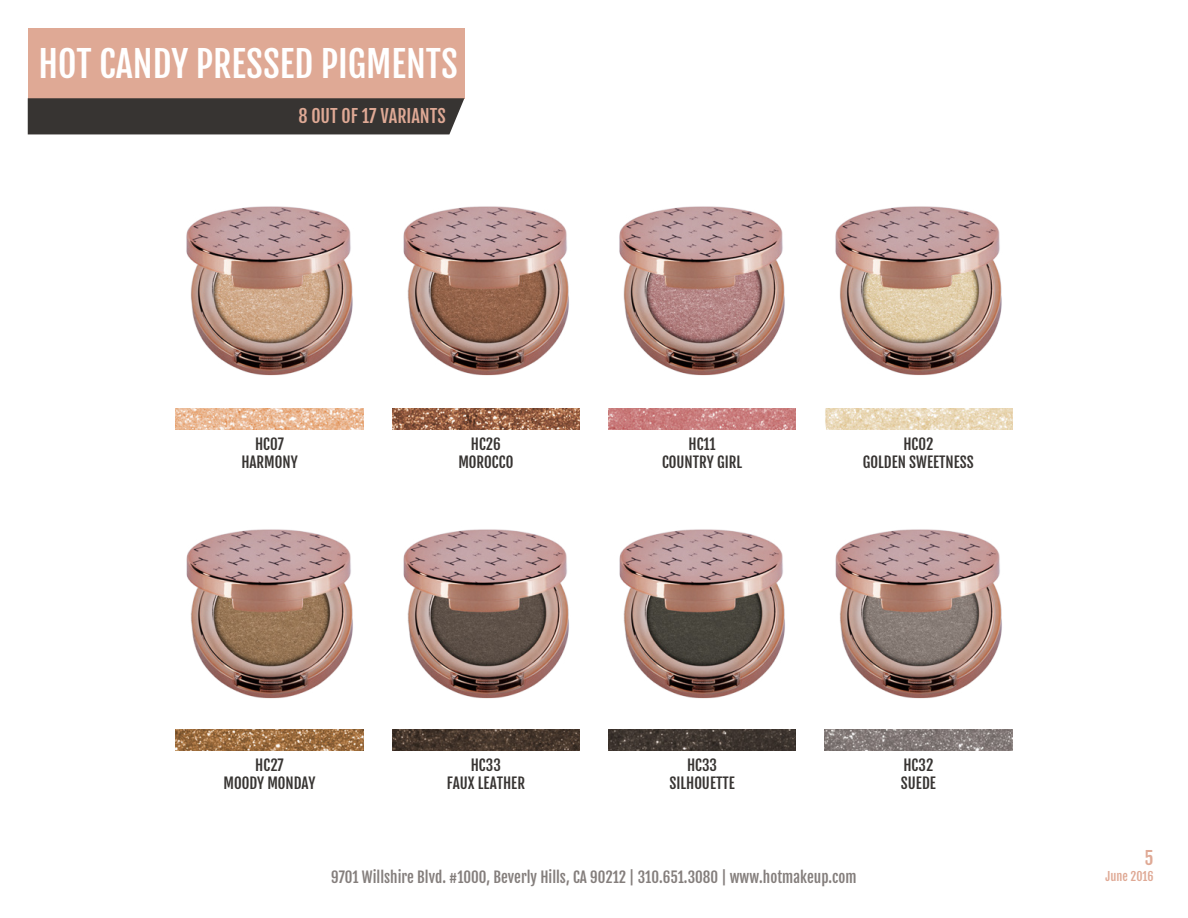
<style>
.page{position:relative;width:1188px;height:918px;background:#fff}
.page>*{position:absolute;margin:0;border:0;box-sizing:border-box;transform-origin:0 0}
.t1{font:36px "Fjalla One";color:#fff}
.t2{font:18px "Fjalla One";color:#dfa995}
.t3{font:15px/18px "Fjalla One";color:#373432;text-align:center}
.t4{font:15px "Fjalla One";color:#847e7c}
.t5{font:12px "Fjalla One";color:#dfa995}
</style>
<div class="page">
<div style="left:28px;top:28px;width:436px;height:70px;background:#dfa995"></div>
<div style="left:28px;top:98px;width:436px;height:36px;background:#373432"></div>
<img style="left:186px;top:206px;width:167px;height:170px">
<img style="left:186px;top:529px;width:167px;height:170px">
<img style="left:403px;top:206px;width:166px;height:170px">
<img style="left:403px;top:529px;width:166px;height:170px">
<img style="left:619px;top:206px;width:166px;height:170px">
<img style="left:619px;top:529px;width:166px;height:170px">
<img style="left:835px;top:206px;width:167px;height:170px">
<img style="left:835px;top:529px;width:167px;height:170px">
<img style="left:176px;top:408px;width:187px;height:21px">
<img style="left:176px;top:730px;width:187px;height:21px">
<img style="left:392px;top:730px;width:188px;height:21px">
<img style="left:608px;top:730px;width:188px;height:21px">
<img style="left:825px;top:730px;width:187px;height:21px">
<img style="left:392px;top:408px;width:188px;height:21px">
<img style="left:608px;top:408px;width:188px;height:21px">
<img style="left:825px;top:408px;width:187px;height:21px">
<h1 class="t1" style="left:39px;top:42px;width:421px">HOT CANDY PRESSED PIGMENTS</h1>
<p class="t2" style="left:298px;top:105px;width:149px">8 OUT OF 17 VARIANTS</p>
<p class="t3" style="left:241px;top:435px;width:58px">HC07<br>HARMONY</p>
<p class="t3" style="left:458px;top:435px;width:56px">HC26<br>MOROCCO</p>
<p class="t3" style="left:662px;top:435px;width:82px">HC11<br>COUNTRY GIRL</p>
<p class="t3" style="left:863px;top:435px;width:112px">HC02<br>GOLDEN SWEETNESS</p>
<p class="t3" style="left:223px;top:757px;width:94px">HC27<br>MOODY MONDAY</p>
<p class="t3" style="left:447px;top:757px;width:80px">HC33<br>FAUX LEATHER</p>
<p class="t3" style="left:669px;top:757px;width:67px">HC33<br>SILHOUETTE</p>
<p class="t3" style="left:901px;top:757px;width:36px;text-align:left">HC32<br>SUEDE</p>
<p class="t2" style="left:1144px;top:847px;width:11px">5</p>
<p class="t4" style="left:331px;top:867px;width:527px">9701 Willshire Blvd. #1000, Beverly Hills, CA 90212 | 310.651.3080 | www.hotmakeup.com</p>
<p class="t5" style="left:1106px;top:868px;width:49px">June 2016</p>
</div>
